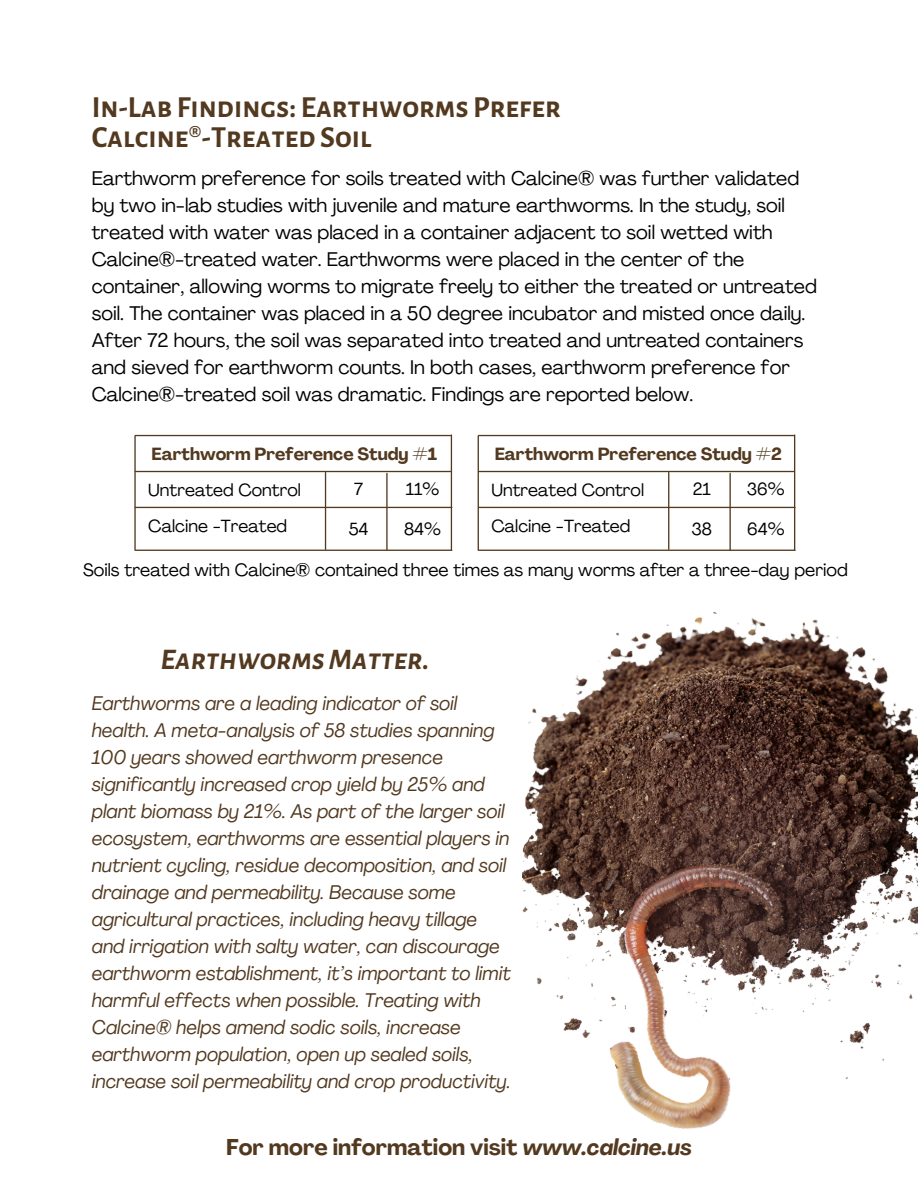
<style>
.page{position:relative;width:918px;height:1188px;background:#fff}
.page>*{position:absolute;margin:0;border:0;box-sizing:border-box;transform-origin:0 0}
.t1{font:700 30px/29.2px "Alegreya Sans SC";color:#52391f}
.t2{font:italic 700 30px "Alegreya Sans SC";color:#52391f}
.t3{font:700 22.5px "Agrandir";color:#52391f}
.t4{font:italic 19.5px/27px "Agrandir";color:#52391f}
.t5{font:19.5px/27px "Agrandir";color:#000}
.t6{font:17.7px "Agrandir";color:#000}
.t7{font:17.4px "Agrandir";color:#000}
.t8{font:700 17.4px "Agrandir";color:#52391f}
.s1{font-style:italic}
</style>
<div class="page">
<hr style="left:135px;top:507px;width:317px;height:1px;background:#52391f">
<hr style="left:135px;top:471px;width:315px;height:1px;background:#52391f">
<hr style="left:135px;top:550px;width:317px;height:1px;background:#52391f">
<hr style="left:134px;top:436px;width:2px;height:114px;background:#52391f">
<hr style="left:451px;top:435px;width:1px;height:115px;background:#52391f">
<hr style="left:386px;top:473px;width:2px;height:77px;background:#52391f">
<hr style="left:135px;top:435px;width:315px;height:1px;background:#52391f">
<hr style="left:325px;top:473px;width:1px;height:76px;background:#52391f">
<hr style="left:478px;top:507px;width:317px;height:1px;background:#52391f">
<hr style="left:478px;top:471px;width:316px;height:1px;background:#52391f">
<hr style="left:478px;top:550px;width:317px;height:1px;background:#52391f">
<hr style="left:478px;top:436px;width:1px;height:114px;background:#52391f">
<hr style="left:794px;top:435px;width:1px;height:115px;background:#52391f">
<hr style="left:729px;top:473px;width:2px;height:77px;background:#52391f">
<hr style="left:478px;top:435px;width:316px;height:1px;background:#52391f">
<hr style="left:668px;top:473px;width:1px;height:76px;background:#52391f">
<img style="left:523px;top:612px;width:394px;height:517px">
<h1 class="t1" style="left:92px;top:94px;width:471px">In-Lab Findings: Earthworms Prefer<br>Calcine®-Treated Soil</h1>
<p class="t5" style="left:92px;top:167px;width:727px">Earthworm preference for soils treated with Calcine® was further validated by two in-lab studies with juvenile and mature earthworms. In the study, soil treated with water was placed in a container adjacent to soil wetted with Calcine®-treated water. Earthworms were placed in the center of the container, allowing worms to migrate freely to either the treated or untreated soil. The container was placed in a 50 degree incubator and misted once daily.<br>After 72 hours, the soil was separated into treated and untreated containers and sieved for earthworm counts. In both cases, earthworm preference for Calcine®-treated soil was dramatic. Findings are reported below.</p>
<p class="t8" style="left:152px;top:447px;width:287px">Earthworm Preference Study #1</p>
<p class="t8" style="left:495px;top:447px;width:289px">Earthworm Preference Study #2</p>
<p class="t7" style="left:148px;top:483px;width:154px">Untreated Control</p>
<p class="t7" style="left:148px;top:519px;width:140px">Calcine -Treated</p>
<p class="t7" style="left:354px;top:482px;width:10px">7</p>
<p class="t7" style="left:349px;top:522px;width:21px">54</p>
<p class="t7" style="left:406px;top:482px;width:35px">11%</p>
<p class="t7" style="left:404px;top:522px;width:38px">84%</p>
<p class="t7" style="left:491px;top:483px;width:154px">Untreated Control</p>
<p class="t7" style="left:491px;top:519px;width:140px">Calcine -Treated</p>
<p class="t7" style="left:693px;top:482px;width:20px">21</p>
<p class="t7" style="left:692px;top:522px;width:22px">38</p>
<p class="t7" style="left:747px;top:482px;width:39px">36%</p>
<p class="t7" style="left:747px;top:522px;width:39px">64%</p>
<p class="t6" style="left:83px;top:562px;width:766px">Soils treated with Calcine® contained three times as many worms after a three-day period</p>
<h1 class="t2" style="left:160px;top:645px;width:271px">EarthwormsMatter.</h1>
<p class="t4" style="left:92px;top:692px;width:421px">Earthworms are a leading indicator of soil health. A meta-analysis of 58 studies spanning 100 years showed earthworm presence significantly increased crop yield by 25% and plant biomass by 21%. As part of the larger soil ecosystem, earthworms are essential players in nutrient cycling, residue decomposition, and soil drainage and permeability. Because some agricultural practices, including heavy tillage and irrigation with salty water, can discourage earthworm establishment, it’s important to limit harmful effects when possible. Treating with Calcine® helps amend sodic soils, increase earthworm population, open up sealed soils, increase soil permeability and crop productivity.</p>
<p class="t3" style="left:226px;top:1138px;width:467px">For more information visit <span class="s1">www.calcine.us</span></p>
</div>
